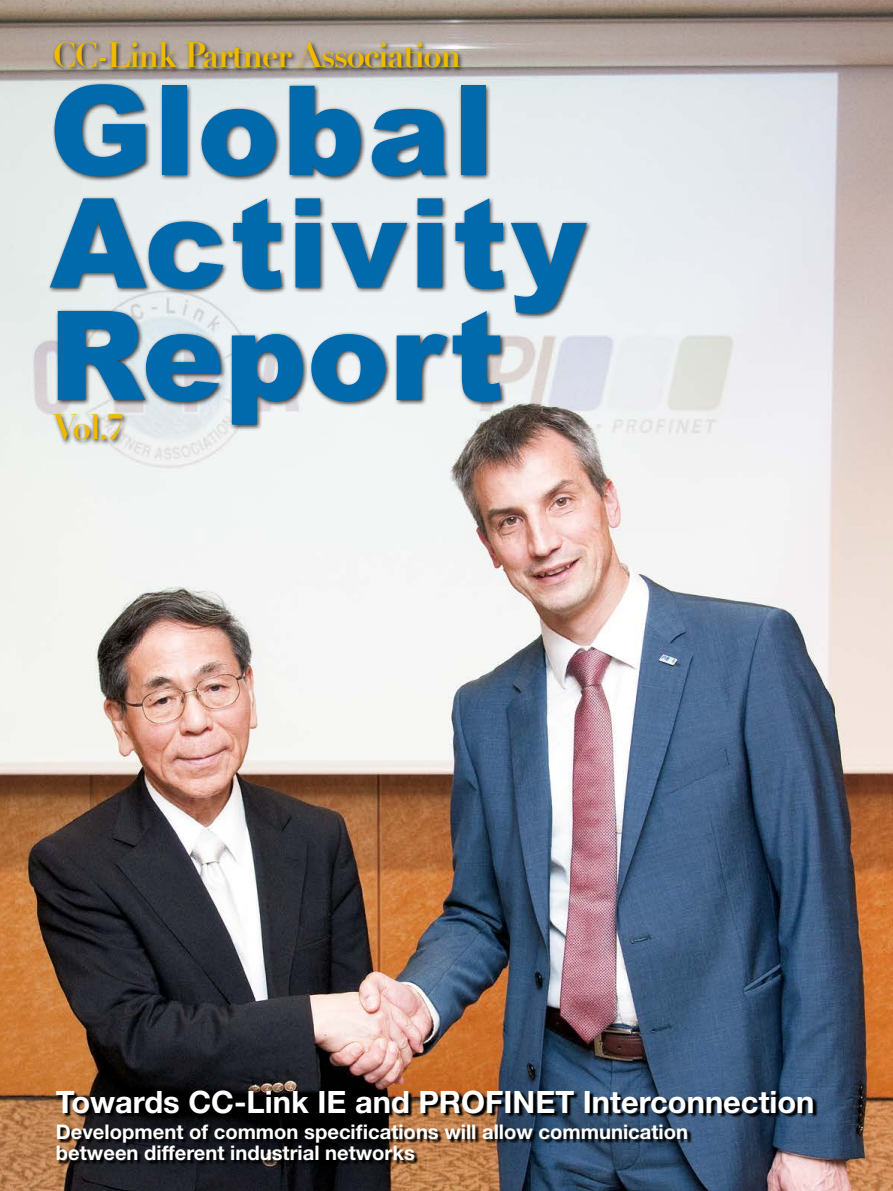
<style>
.page{position:relative;width:893px;height:1191px;background:#fff}
.page>*{position:absolute;margin:0;border:0;box-sizing:border-box;transform-origin:0 0}
.t1{font:900 124.5px/112.5px "Arial";letter-spacing:.015em;color:#006aac}
.t2{font:700 34.5px "Didot";letter-spacing:-.035em;color:#eb0;scale:.95 1}
.t3{font:700 30.9px "Helvetica Neue";color:#fff}
.t4{font:700 20.25px/21.3px "Helvetica Neue";color:#fff}
</style>
<div class="page">
<img style="left:0;top:0;width:893px;height:1191px">
<div style="left:47px;top:39px;width:546px;height:407px;background:#000;opacity:.75"></div>
<svg style="left:57px;top:1091px;width:760px;height:74px;background:#2e2f35"></svg>
<h2 class="t2" style="left:53px;top:34px;width:431px">CC-Link Partner Association</h2>
<h1 class="t1" style="left:48px;top:70px;width:540px">Global<br>Activity<br>Report</h1>
<h2 class="t2" style="left:53px;top:405px;width:77px">Vol.7</h2>
<h3 class="t3" style="left:56px;top:1083px;width:760px">Towards CC-Link IE and PROFINET Interconnection</h3>
<p class="t4" style="left:56px;top:1120px;width:634px">Development of common specifications will allow communication between different industrial networks</p>
</div>
